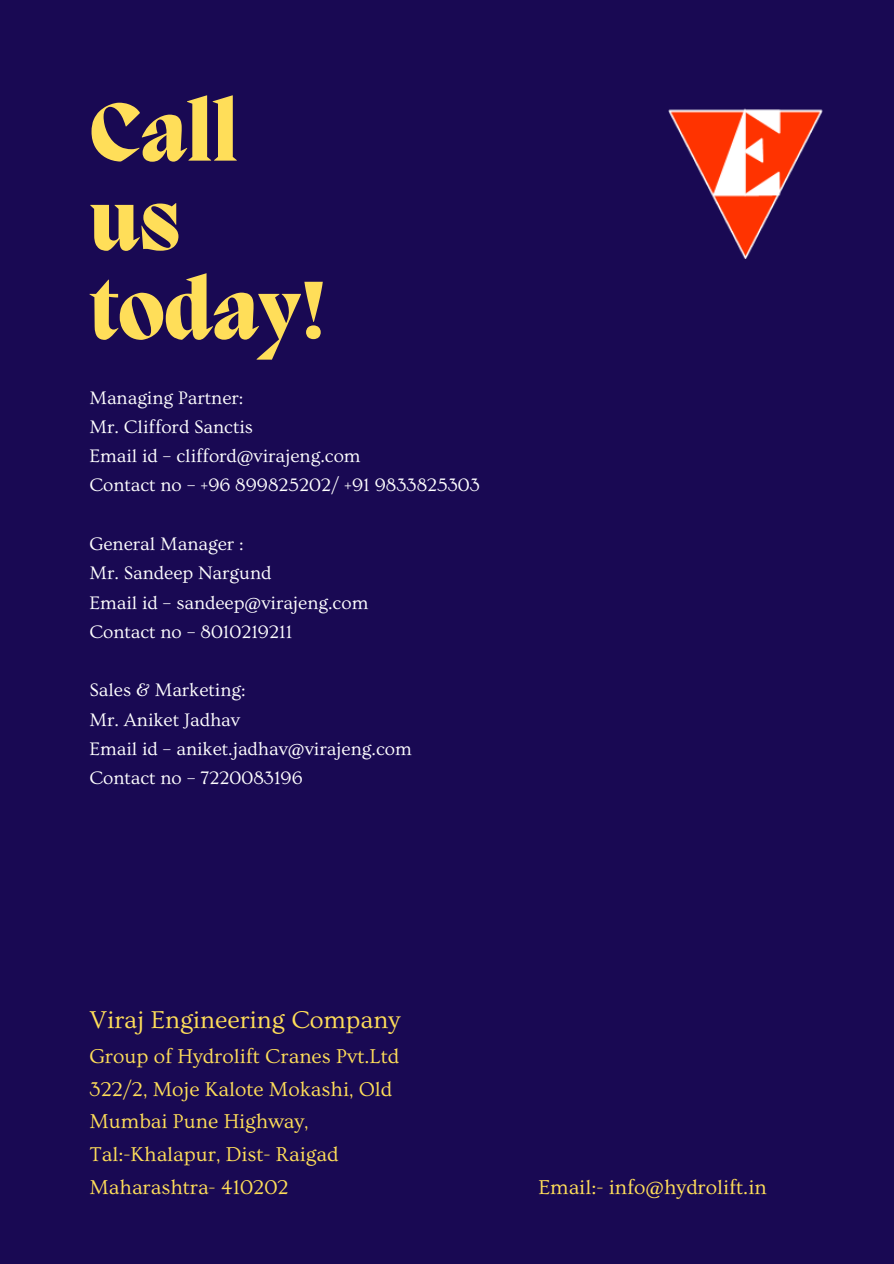
<style>
.page{position:relative;width:894px;height:1264px;background:#fff}
.page>*{position:absolute;margin:0;border:0;box-sizing:border-box;transform-origin:0 0}
.t1{font:800 84px/88.9px "Migra";color:#ffde59}
.t2{font:25.5px "Ovo";color:#ffde59}
.t3{font:21px/32.7px "Ovo";color:#ffde59}
.t4{font:19.05px "Ovo";color:#fff}
</style>
<div class="page">
<div style="left:0;top:0;width:893px;height:1263px;background:#190953"></div>
<img style="left:668px;top:108px;width:155px;height:151px">
<p class="t1" style="left:89px;top:95px;width:238px">Call us today!</p>
<p class="t4" style="left:89px;top:387px;width:155px">Managing Partner:</p>
<p class="t4" style="left:89px;top:416px;width:165px">Mr. Clifford Sanctis</p>
<p class="t4" style="left:89px;top:445px;width:272px">Email id – clifford@virajeng.com</p>
<p class="t4" style="left:89px;top:475px;width:392px">Contact no – +96 899825202/ +91 9833825303</p>
<p class="t4" style="left:89px;top:533px;width:156px">General Manager :</p>
<p class="t4" style="left:89px;top:563px;width:183px">Mr. Sandeep Nargund</p>
<p class="t4" style="left:89px;top:592px;width:280px">Email id – sandeep@virajeng.com</p>
<p class="t4" style="left:89px;top:621px;width:204px">Contact no – 8010219211</p>
<p class="t4" style="left:89px;top:680px;width:158px">Sales &amp; Marketing:</p>
<p class="t4" style="left:89px;top:709px;width:152px">Mr. Aniket Jadhav</p>
<p class="t4" style="left:89px;top:738px;width:323px">Email id – aniket.jadhav@virajeng.com</p>
<p class="t4" style="left:89px;top:767px;width:215px">Contact no – 7220083196</p>
<p class="t2" style="left:89px;top:1006px;width:312px">Viraj Engineering Company</p>
<p class="t3" style="left:89px;top:1040px;width:311px">Group of Hydrolift Cranes Pvt.Ltd</p>
<p class="t3" style="left:89px;top:1073px;width:304px">322/2, Moje Kalote Mokashi, Old<br>Mumbai Pune Highway,</p>
<p class="t3" style="left:89px;top:1138px;width:250px">Tal:-Khalapur, Dist- Raigad</p>
<p class="t3" style="left:89px;top:1170px;width:201px">Maharashtra- 410202</p>
<p class="t3" style="left:538px;top:1170px;width:229px">Email:- info@hydrolift.in</p>
</div>
